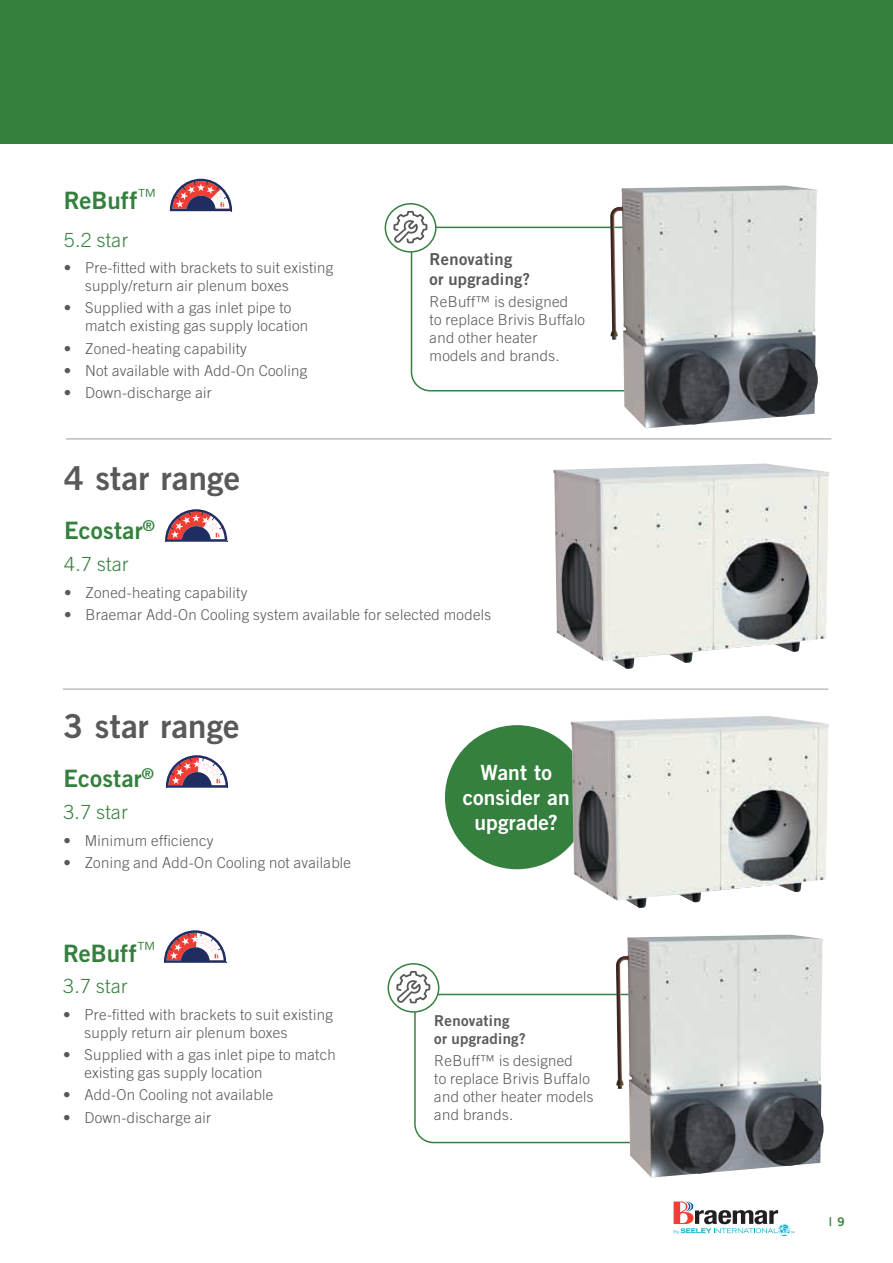
<style>
.page{position:relative;width:893px;height:1263px;background:#fff}
.page>*{position:absolute;margin:0;border:0;box-sizing:border-box;transform-origin:0 0}
.t1{font:33px "Trade Gothic LT Std Bd 2";letter-spacing:.005em;color:#58595b}
.t2{font:24px "Trade Gothic LT Std Bd 2";letter-spacing:.005em;color:#35803e}
.t3{font:21px/25.2px "Trade Gothic LT Std Bd 2";letter-spacing:.005em;color:#fff;text-align:center}
.t4{font:300 19.5px "Trade Gothic LT Std";letter-spacing:.02em;color:#35803e}
.t5{font:16.5px/19.8px "Trade Gothic LT Std Bd 2";letter-spacing:.02em;color:#58595b}
.t6{font:300 15px/18px "Trade Gothic LT Std";letter-spacing:.02em;color:#58595b}
.t7{font:15px/18px "Trade Gothic LT Std Bd 2";letter-spacing:.02em;color:#58595b}
.t8{font:12px "Trade Gothic LT Std Bd 2";color:#35803e}
</style>
<div class="page">
<svg style="left:674px;top:1201px;width:120px;height:35px"></svg>
<div style="left:0;top:0;width:893px;height:144px;background:#35803e"></div>
<hr style="left:66px;top:438px;width:765px;height:1px;background:#a7a9ac">
<hr style="left:63px;top:688px;width:765px;height:2px;background:#a7a9ac">
<div style="left:411px;top:227px;width:283px;height:164px;border:2px solid #35803e;border-radius:19px"></div>
<svg style="left:385px;top:204px;width:51px;height:48px"></svg>
<div style="left:385px;top:203px;width:52px;height:50px;border:2px solid #35803e;border-radius:50%"></div>
<svg style="left:393px;top:211px;width:34px;height:32px"></svg>
<img style="left:610px;top:188px;width:208px;height:240px">
<svg style="left:170px;top:179px;width:63px;height:33px"></svg>
<img style="left:553px;top:463px;width:276px;height:206px">
<svg style="left:165px;top:509px;width:63px;height:33px"></svg>
<div style="left:445px;top:725px;width:144px;height:144px;background:#35803e;border-radius:50%"></div>
<svg style="left:166px;top:755px;width:63px;height:33px"></svg>
<img style="left:571px;top:716px;width:258px;height:192px">
<div style="left:414px;top:994px;width:259px;height:149px;border:2px solid #35803e;border-radius:19px"></div>
<svg style="left:388px;top:964px;width:51px;height:48px"></svg>
<div style="left:387px;top:963px;width:52px;height:50px;border:2px solid #35803e;border-radius:50%"></div>
<svg style="left:396px;top:971px;width:34px;height:32px"></svg>
<img style="left:616px;top:937px;width:208px;height:240px">
<svg style="left:164px;top:930px;width:63px;height:33px"></svg>
<h2 class="t2" style="left:64px;top:186px;width:95px">ReBuff<sup>™</sup></h2>
<h3 class="t4" style="left:64px;top:228px;width:66px">5.2 star</h3>
<p class="t6" style="left:85px;top:259px;width:250px;text-indent:-21px">• Pre-fitted with brackets to suit existing supply/return air plenum boxes</p>
<p class="t6" style="left:85px;top:299px;width:225px;text-indent:-21px">• Supplied with a gas inlet pipe to match existing gas supply location</p>
<p class="t6" style="left:64px;top:339px;width:185px">• Zoned-heating capability</p>
<p class="t6" style="left:64px;top:361px;width:245px">• Not available with Add-On Cooling</p>
<p class="t6" style="left:64px;top:384px;width:150px">• Down-discharge air</p>
<h1 class="t1" style="left:64px;top:458px;width:178px">4 star range</h1>
<p class="t5" style="left:430px;top:249px;width:102px">Renovating or upgrading?</p>
<p class="t6" style="left:430px;top:293px;width:157px">ReBuff™ is designed<br>to replace Brivis Buffalo and other heater models and brands.</p>
<h2 class="t2" style="left:64px;top:516px;width:92px">Ecostar<sup>®</sup></h2>
<h3 class="t4" style="left:64px;top:553px;width:66px">4.7 star</h3>
<p class="t6" style="left:64px;top:583px;width:185px">• Zoned-heating capability</p>
<p class="t6" style="left:64px;top:605px;width:428px">• Braemar Add-On Cooling system available for selected models</p>
<h1 class="t1" style="left:63px;top:705px;width:178px">3 star range</h1>
<h2 class="t2" style="left:63px;top:764px;width:92px">Ecostar<sup>®</sup></h2>
<h3 class="t4" style="left:63px;top:800px;width:66px">3.7 star</h3>
<p class="t6" style="left:63px;top:831px;width:152px">• Minimum efficiency</p>
<p class="t6" style="left:63px;top:853px;width:289px">• Zoning and Add-On Cooling not available</p>
<h2 class="t2" style="left:63px;top:938px;width:95px">ReBuff<sup>™</sup></h2>
<h3 class="t4" style="left:63px;top:975px;width:66px">3.7 star</h3>
<p class="t6" style="left:84px;top:1005px;width:250px;text-indent:-21px">• Pre-fitted with brackets to suit existing supply return air plenum boxes</p>
<p class="t6" style="left:84px;top:1046px;width:253px;text-indent:-21px">• Supplied with a gas inlet pipe to match existing gas supply location</p>
<p class="t6" style="left:63px;top:1086px;width:212px">• Add-On Cooling not available</p>
<p class="t6" style="left:63px;top:1108px;width:150px">• Down-discharge air</p>
<h3 class="t3" style="left:463px;top:759px;width:108px">Want to consider an upgrade?</h3>
<p class="t7" style="left:434px;top:1011px;width:93px">Renovating or upgrading?</p>
<p class="t6" style="left:434px;top:1052px;width:161px">ReBuff™ is designed<br>to replace Brivis Buffalo and other heater models and brands.</p>
<p class="t8" style="left:829px;top:1214px;width:17px">| 9</p>
</div>
